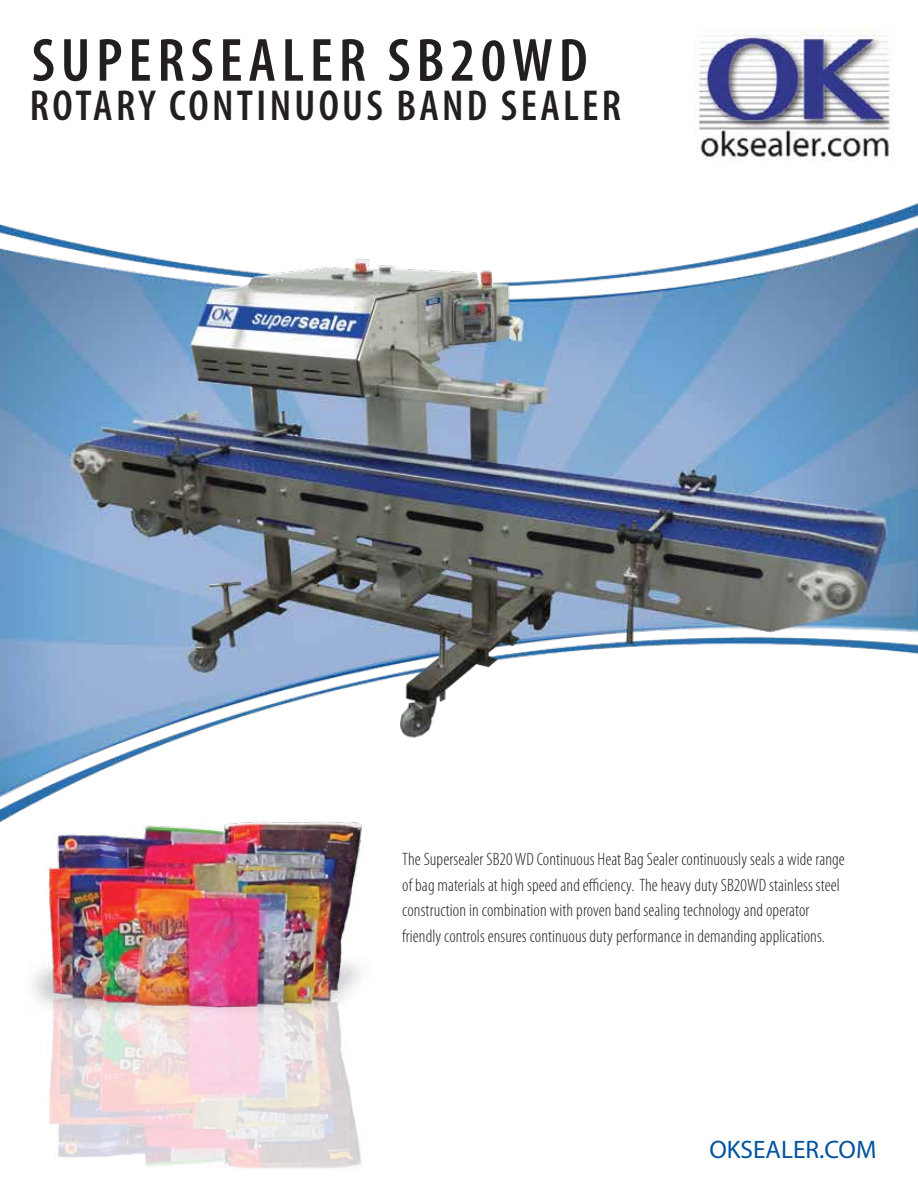
<style>
.page{position:relative;width:918px;height:1188px;background:#fff}
.page>*{position:absolute;margin:0;border:0;box-sizing:border-box;transform-origin:0 0}
.t1{font:600 condensed 61.5px "Myriad Pro";letter-spacing:.095em;color:#231f20}
.t2{font:600 condensed 43.5px "Myriad Pro";letter-spacing:.075em;color:#231f20}
.t3{font:700 25.35px "Myriad";color:#00539f}
.t4{font:300 condensed 18px/25.5px "Myriad Pro";letter-spacing:.005em;color:#231f21}
.s1{font-weight:400}
</style>
<div class="page">
<img style="left:0;top:23px;width:918px;height:1147px">
<h1 class="t1" style="left:32px;top:27px;width:557px">SUPERSEALER SB20WD</h1>
<h2 class="t2" style="left:30px;top:82px;width:593px">ROTARY CONTINUOUS BAND SEALER</h2>
<p class="t4" style="left:402px;top:847px;width:444px">The Supersealer SB20 WD Continuous Heat Bag Sealer continuously seals a wide range of bag materials at high speed and efficiency. The heavy duty SB20WD stainless steel construction in combination with proven band sealing technology and operator friendly controls ensures continuous duty performance in demanding applications.</p>
<h3 class="t3" style="left:709px;top:1134px;width:168px">OKSEALER.<span class="s1">COM</span></h3>
</div>
